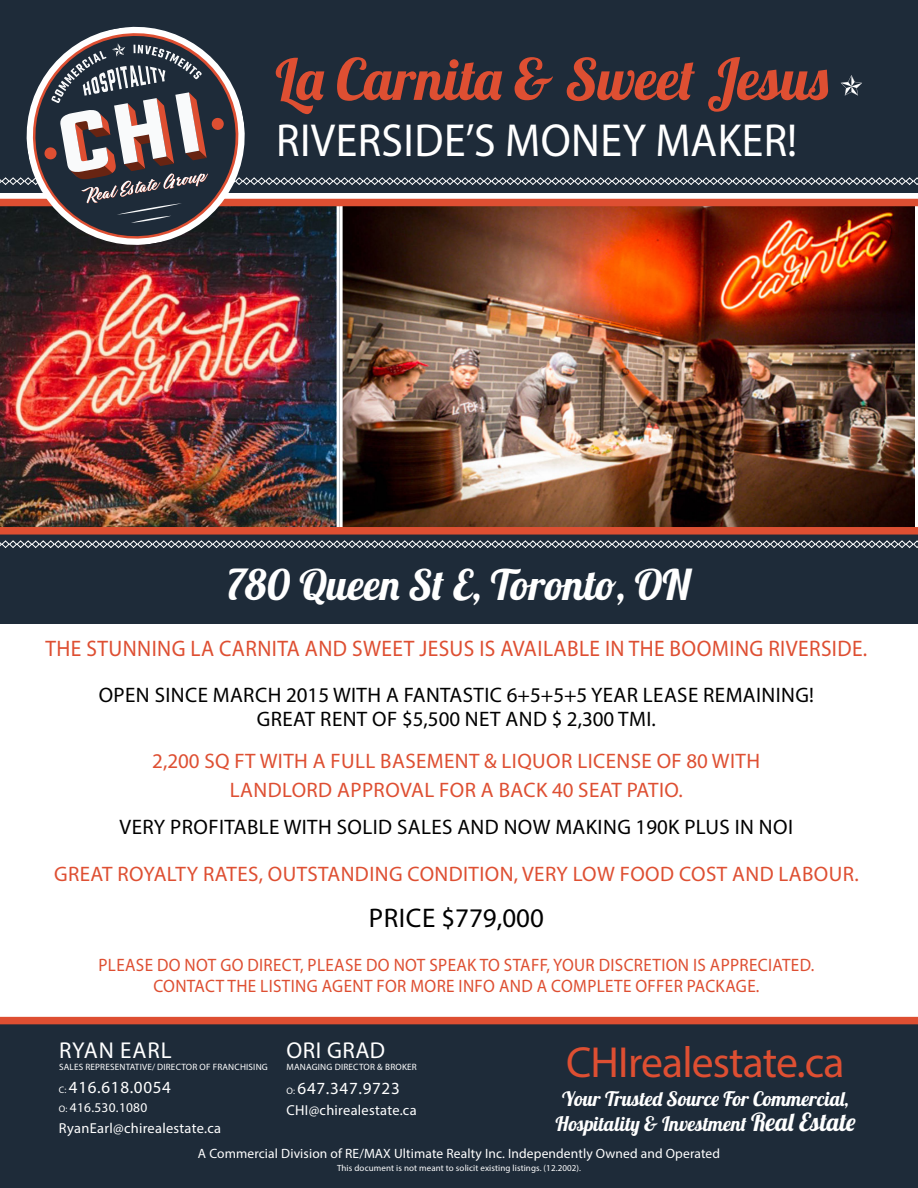
<style>
.page{position:relative;width:918px;height:1188px;background:#fff}
.page>*{position:absolute;margin:0;border:0;box-sizing:border-box;transform-origin:0 0}
.t1{font:57px "Lobster 1.4";color:#de4f32}
.t2{font:46.5px "Myriad Pro";letter-spacing:.01em;color:#fff;scale:.94 1}
.t3{font:43.65px "Myriad Pro";letter-spacing:-.02em;color:#de4f32}
.t4{font:42px "Lobster 1.4";color:#fff}
.t5{font:27px "Myriad Pro";letter-spacing:.01em;color:#000}
.t6{font:23.1px "Myriad Pro";letter-spacing:.025em;color:#fff}
.t7{font:22.5px "Myriad Pro";letter-spacing:.02em;color:#de4f32;scale:.95 1}
.t8{font:21px/28.5px "Myriad Pro";letter-spacing:.02em;color:#de4f32;text-align:center}
.t9{font:21px/24px "Myriad Pro";letter-spacing:.02em;color:#000;text-align:center}
.t10{font:19.95px/24.9px "Lobster 1.4";color:#fff;text-align:center}
.t11{font:18px/21px "Myriad Pro";letter-spacing:.02em;color:#de4f32;text-align:center;scale:.95 1}
.t12{font:17.1px "Myriad Pro";letter-spacing:.04em;color:#fff}
.t13{font:14.4px "Myriad Pro";letter-spacing:.02em;color:#fff}
.t14{font:13.5px "Myriad Pro";letter-spacing:.01em;color:#fff}
.t15{font:13.35px "Myriad Pro";letter-spacing:.02em;color:#fff}
.t16{font:9.15px "Myriad Pro";letter-spacing:.02em;color:#fff}
.t17{font:9px "Myriad Pro";letter-spacing:.01em;color:#fff}
.s1{font-size:9.45px}
.s2{font-size:24.9px}
</style>
<div class="page">
<div style="left:0;top:202px;width:918px;height:422px;background:#1e2b39"></div>
<img style="left:344px;top:223px;width:570px;height:304px">
<img style="left:0;top:223px;width:340px;height:304px">
<div style="left:0;top:0;width:918px;height:192px;background:#1e2b39"></div>
<svg style="left:0;top:540px;width:918px;height:8px"></svg>
<svg style="left:18px;top:26px;width:235px;height:228px"></svg>
<div style="left:0;top:1021px;width:918px;height:167px;background:#1e2b39"></div>
<div style="left:0;top:1017px;width:918px;height:7px;background:#de4f32"></div>
<svg style="left:0;top:43px;width:918px;height:180px"></svg>
<div style="left:0;top:527px;width:918px;height:8px;background:#de4f32"></div>
<p class="t1" style="left:275px;top:43px;width:554px">La Carnita &amp; Sweet Jesus</p>
<p class="t2" style="left:276px;top:111px;width:556px">RIVERSIDE’S MONEY MAKER!</p>
<p class="t4" style="left:227px;top:558px;width:465px">780 Queen St E, Toronto, ON</p>
<p class="t7" style="left:46px;top:635px;width:866px">THE STUNNING LA CARNITA AND SWEET JESUS IS AVAILABLE IN THE BOOMING RIVERSIDE.</p>
<p class="t9" style="left:99px;top:683px;width:717px">OPEN SINCE MARCH 2015 WITH A FANTASTIC 6+5+5+5 YEAR LEASE REMAINING!<br>GREAT RENT OF $5,500 NET AND $ 2,300 TMI.</p>
<p class="t8" style="left:152px;top:747px;width:609px">2,200 SQ FT WITH A FULL BASEMENT &amp; LIQUOR LICENSE OF 80 WITH<br>LANDLORD APPROVAL FOR A BACK 40 SEAT PATIO.</p>
<p class="t9" style="left:120px;top:815px;width:675px">VERY PROFITABLE WITH SOLID SALES AND NOW MAKING 190K PLUS IN NOI</p>
<p class="t8" style="left:54px;top:859px;width:806px">GREAT ROYALTY RATES, OUTSTANDING CONDITION, VERY LOW FOOD COST AND LABOUR.</p>
<p class="t5" style="left:369px;top:902px;width:176px">PRICE $779,000</p>
<p class="t11" style="left:99px;top:954px;width:755px">PLEASE DO NOT GO DIRECT, PLEASE DO NOT SPEAK TO STAFF, YOUR DISCRETION IS APPRECIATED.<br>CONTACT THE LISTING AGENT FOR MORE INFO AND A COMPLETE OFFER PACKAGE.</p>
<p class="t6" style="left:59px;top:1036px;width:114px">RYAN EARL</p>
<p class="t16" style="left:59px;top:1061px;width:210px">SALES REPRESENTATIVE/ DIRECTOR OF FRANCHISING</p>
<p class="t12" style="left:59px;top:1077px;width:114px"><span class="s1">C:</span> 416.618.0054</p>
<p class="t15" style="left:59px;top:1099px;width:90px"><span class="s1">O:</span> 416.530.1080</p>
<p class="t13" style="left:59px;top:1119px;width:164px">RyanEarl@chirealestate.ca</p>
<p class="t6" style="left:287px;top:1036px;width:100px">ORI GRAD</p>
<p class="t16" style="left:287px;top:1061px;width:132px">MANAGING DIRECTOR &amp; BROKER</p>
<p class="t12" style="left:287px;top:1077px;width:115px"><span class="s1">O:</span> 647.347.9723</p>
<p class="t13" style="left:287px;top:1101px;width:132px">CHI@chirealestate.ca</p>
<p class="t3" style="left:566px;top:1035px;width:280px">CHIrealestate.ca</p>
<p class="t10" style="left:555px;top:1086px;width:302px">Your Trusted Source For Commercial,<br>Hospitality &amp; Investment <span class="s2">Real Estate</span></p>
<p class="t14" style="left:198px;top:1145px;width:524px">A Commercial Division of RE/MAX Ultimate Realty Inc. Independently Owned and Operated</p>
<p class="t17" style="left:337px;top:1163px;width:245px">This document is not meant to solicit existing listings. (12.2002).</p>
</div>
